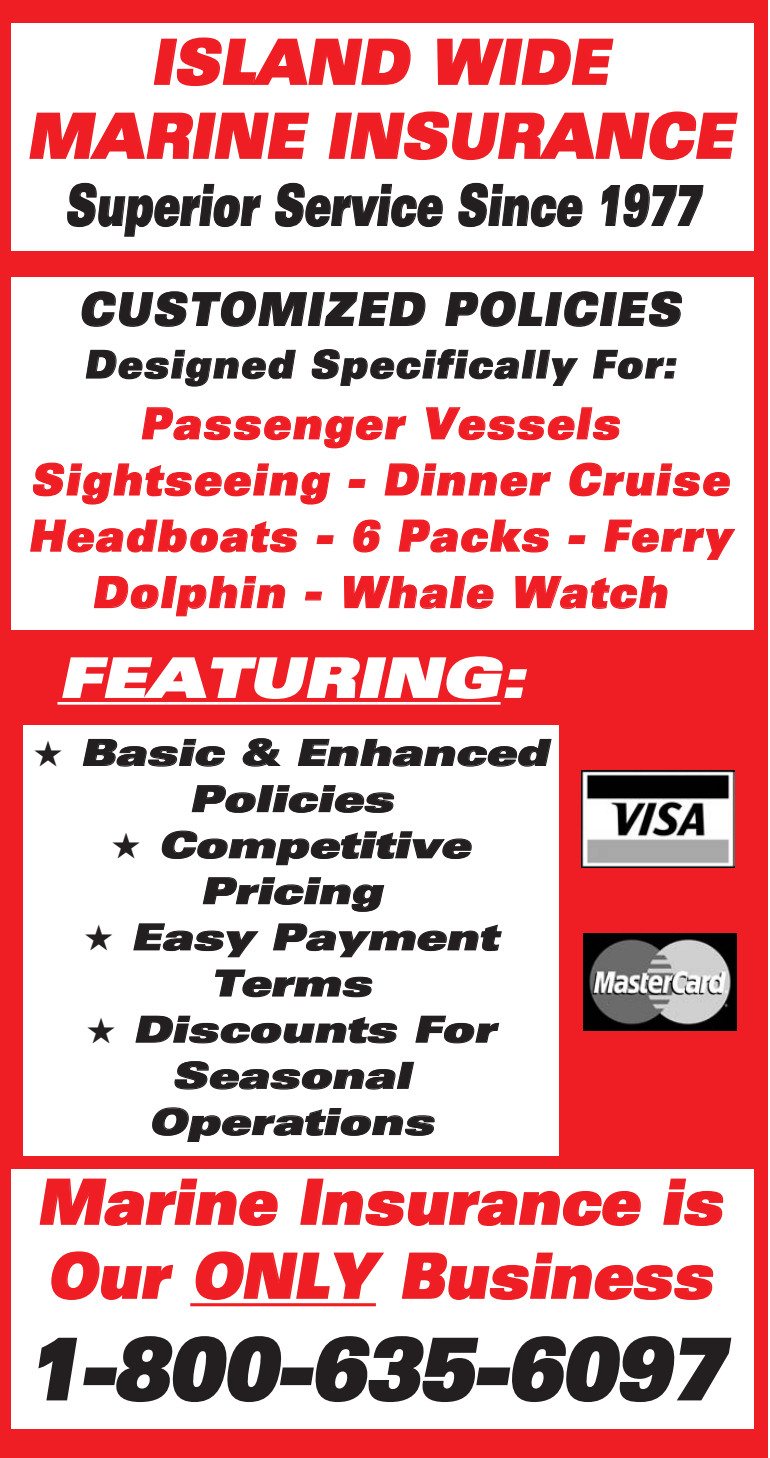
<style>
.page{position:relative;width:770px;height:1458px;background:#fff}
.page>*{position:absolute;margin:0;border:0;box-sizing:border-box;transform-origin:0 0}
.t1{font:italic 900 expanded 85.5px "Univers";letter-spacing:-.005em;color:#231f20;scale:.76 1}
.t2{font:italic 900 expanded 61.43px/74px "Univers";color:#ee1e24;scale:.77 1}
.t3{font:italic 900 expanded 56.02px "Univers";color:#231f20;scale:.56 1}
.t4{font:italic 900 expanded 54px "Univers";letter-spacing:-.005em;color:#fff}
.t5{font:italic 900 expanded 45px "Univers";letter-spacing:.05em;color:#231f20;scale:.77 1}
.t6{font:italic 900 expanded 42.75px/56.2px "Univers";letter-spacing:.05em;color:#ee1e24;text-align:center;scale:.77 1}
.t7{font:italic 900 expanded 38.25px "Univers";letter-spacing:.05em;color:#231f20;scale:.77 1}
.t8{font:italic 900 expanded 36px/46.1px "Univers";letter-spacing:-.005em;color:#231f20;text-align:center}
</style>
<div class="page">
<div style="left:0;top:0;width:767px;height:1458px;background:#ee1e24"></div>
<div style="left:11px;top:24px;width:742px;height:227px;background:#fff"></div>
<div style="left:11px;top:1169px;width:742px;height:260px;background:#fff"></div>
<hr style="left:190px;top:1303px;width:186px;height:3px;background:#ee1e24">
<div style="left:11px;top:277px;width:742px;height:353px;background:#fff"></div>
<img style="left:581px;top:771px;width:153px;height:97px">
<img style="left:583px;top:933px;width:153px;height:97px">
<hr style="left:57px;top:702px;width:443px;height:3px;background:#fff">
<div style="left:23px;top:725px;width:536px;height:430px;background:#fff"></div>
<h2 class="t2" style="left:26px;top:31px;width:918px;text-align:center">ISLAND WIDE<br>MARINE INSURANCE</h2>
<h3 class="t3" style="left:64px;top:185px;width:1135px">Superior Service Since 1977</h3>
<p class="t5" style="left:78px;top:293px;width:783px">CUSTOMIZED POLICIES</p>
<p class="t7" style="left:84px;top:350px;width:769px">Designed Specifically For:</p>
<p class="t6" style="left:28px;top:399px;width:914px">Passenger Vessels<br>Sightseeing - Dinner Cruise<br>Headboats - 6 Packs - Ferry<br>Dolphin - Whale Watch</p>
<h3 class="t4" style="left:58px;top:658px;width:467px">FEATURING:</h3>
<p class="t8" style="left:34px;top:733px;width:516px">★ Basic &amp; Enhanced<br>Policies</p>
<p class="t8" style="left:112px;top:825px;width:360px">★ Competitive<br>Pricing</p>
<p class="t8" style="left:84px;top:917px;width:415px">★ Easy Payment<br>Terms</p>
<p class="t8" style="left:86px;top:1010px;width:410px">★ Discounts For<br>Seasonal<br>Operations</p>
<h2 class="t2" style="left:37px;top:1171px;width:891px">Marine Insurance is<br>Our ONLY Business</h2>
<h1 class="t1" style="left:25px;top:1337px;width:920px">1-800-635-6097</h1>
</div>
